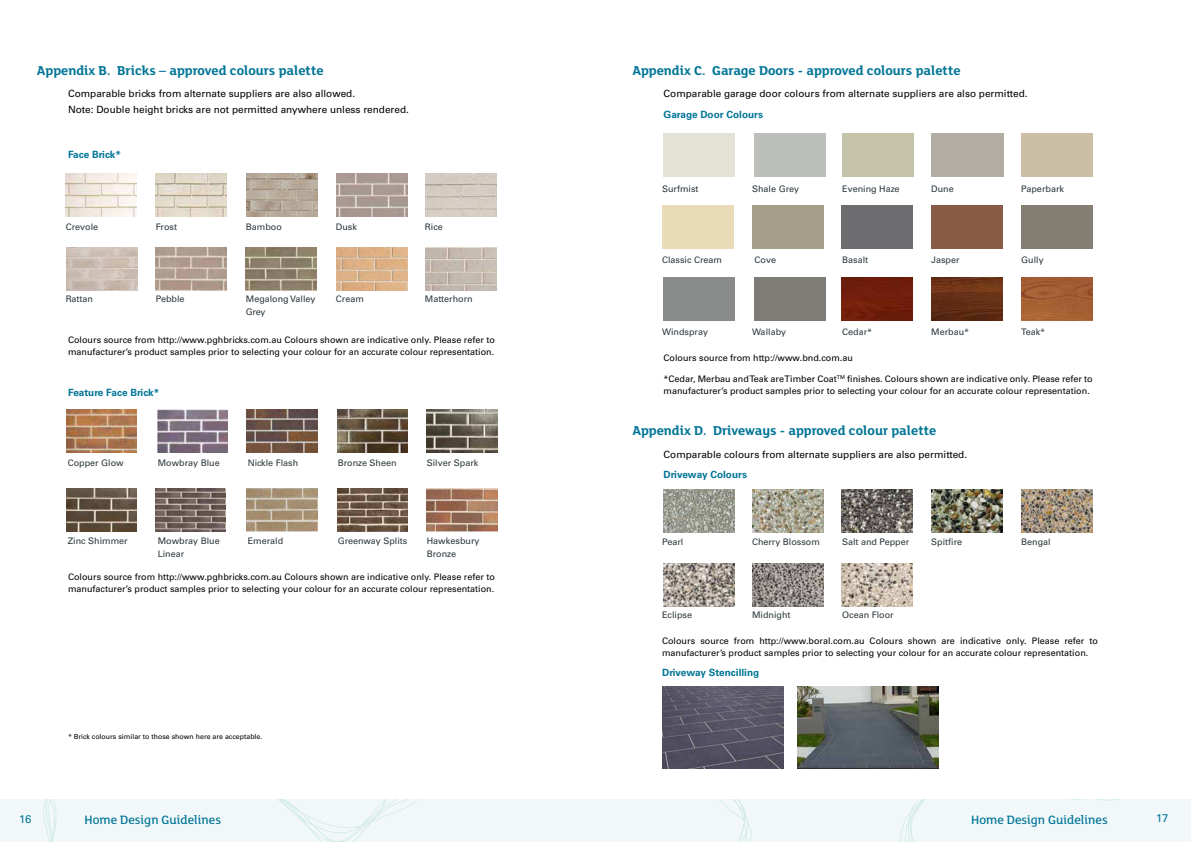
<style>
.page{position:relative;width:1191px;height:842px;background:#fff}
.page>*{position:absolute;margin:0;border:0;box-sizing:border-box;transform-origin:0 0}
.t1{font:700 14px "FS Lola";color:#007597}
.t2{font:500 13.2px "FS Lola";color:#007597}
.t3{font:11.2px "Univers LT Std";color:#007597}
.t4{font:10px/16px "Univers LT Std";color:#000}
.t5{font:700 10px "Univers LT Std";color:#007597}
.t6{font:9px/12px "Univers LT Std";color:#000}
.t7{font:9px "Univers LT Std";color:#2a363b}
.t8{font:7px "Univers LT Std";color:#000}
</style>
<div class="page">
<div style="left:0;top:799px;width:1191px;height:43px;background:#f2f8fa"></div>
<svg style="left:899px;top:799px;width:292px;height:43px"></svg>
<svg style="left:43px;top:799px;width:709px;height:43px"></svg>
<img style="left:66px;top:174px;width:71px;height:43px">
<img style="left:246px;top:174px;width:71px;height:43px">
<img style="left:156px;top:174px;width:71px;height:43px">
<img style="left:336px;top:174px;width:71px;height:43px">
<img style="left:245px;top:247px;width:71px;height:43px">
<img style="left:66px;top:247px;width:71px;height:43px">
<img style="left:425px;top:174px;width:71px;height:43px">
<img style="left:336px;top:247px;width:71px;height:43px">
<img style="left:425px;top:247px;width:71px;height:43px">
<img style="left:156px;top:247px;width:71px;height:43px">
<img style="left:66px;top:409px;width:71px;height:43px">
<img style="left:157px;top:410px;width:70px;height:42px">
<img style="left:337px;top:410px;width:70px;height:42px">
<img style="left:247px;top:410px;width:70px;height:42px">
<img style="left:427px;top:410px;width:70px;height:42px">
<img style="left:66px;top:488px;width:70px;height:43px">
<img style="left:156px;top:488px;width:70px;height:43px">
<img style="left:247px;top:488px;width:70px;height:43px">
<img style="left:337px;top:488px;width:70px;height:43px">
<img style="left:427px;top:488px;width:70px;height:43px">
<div style="left:931px;top:205px;width:71px;height:44px;background:#875b46"></div>
<img style="left:842px;top:277px;width:71px;height:43px">
<img style="left:931px;top:277px;width:71px;height:43px">
<img style="left:1021px;top:277px;width:71px;height:43px">
<img style="left:663px;top:489px;width:71px;height:43px">
<img style="left:663px;top:563px;width:71px;height:43px">
<img style="left:931px;top:489px;width:71px;height:43px">
<img style="left:1021px;top:489px;width:71px;height:43px">
<img style="left:752px;top:489px;width:71px;height:43px">
<img style="left:752px;top:563px;width:71px;height:43px">
<img style="left:842px;top:489px;width:71px;height:43px">
<img style="left:842px;top:563px;width:71px;height:43px">
<img style="left:662px;top:686px;width:121px;height:82px">
<img style="left:797px;top:686px;width:141px;height:82px">
<h1 class="t1" style="left:37px;top:61px;width:288px">Appendix B. Bricks – approved colours palette</h1>
<p class="t4" style="left:68px;top:86px;width:342px">Comparable bricks from alternate suppliers are also allowed.<br>Note: Double height bricks are not permitted anywhere unless rendered.</p>
<p class="t5" style="left:68px;top:149px;width:54px">Face Brick*</p>
<p class="t7" style="left:66px;top:222px;width:34px">Crevole</p>
<p class="t7" style="left:156px;top:222px;width:23px">Frost</p>
<p class="t7" style="left:246px;top:222px;width:38px">Bamboo</p>
<p class="t7" style="left:336px;top:222px;width:22px">Dusk</p>
<p class="t7" style="left:425px;top:222px;width:20px">Rice</p>
<p class="t7" style="left:66px;top:294px;width:29px">Rattan</p>
<p class="t7" style="left:156px;top:294px;width:30px">Pebble</p>
<p class="t7" style="left:246px;top:294px;width:71px">Megalong Valley</p>
<p class="t7" style="left:336px;top:294px;width:30px">Cream</p>
<p class="t7" style="left:425px;top:294px;width:49px">Matterhorn</p>
<p class="t7" style="left:246px;top:307px;width:21px">Grey</p>
<p class="t6" style="left:68px;top:333px;width:428px">Colours source from http://www.pghbricks.com.au Colours shown are indicative only. Please refer to manufacturer’s product samples prior to selecting your colour for an accurate colour representation.</p>
<p class="t5" style="left:68px;top:386px;width:93px">Feature Face Brick*</p>
<p class="t7" style="left:68px;top:458px;width:58px">Copper Glow</p>
<p class="t7" style="left:158px;top:458px;width:64px">Mowbray Blue</p>
<p class="t7" style="left:248px;top:458px;width:52px">Nickle Flash</p>
<p class="t7" style="left:338px;top:458px;width:60px">Bronze Sheen</p>
<p class="t7" style="left:427px;top:458px;width:53px">Silver Spark</p>
<p class="t7" style="left:68px;top:535px;width:62px">Zinc Shimmer</p>
<p class="t7" style="left:158px;top:535px;width:64px">Mowbray Blue</p>
<p class="t7" style="left:248px;top:535px;width:37px">Emerald</p>
<p class="t7" style="left:338px;top:535px;width:71px">Greenway Splits</p>
<p class="t7" style="left:427px;top:535px;width:54px">Hawkesbury</p>
<p class="t7" style="left:158px;top:548px;width:28px">Linear</p>
<p class="t7" style="left:427px;top:548px;width:31px">Bronze</p>
<p class="t6" style="left:68px;top:571px;width:428px">Colours source from http://www.pghbricks.com.au Colours shown are indicative only. Please refer to manufacturer’s product samples prior to selecting your colour for an accurate colour representation.</p>
<p class="t8" style="left:68px;top:733px;width:196px">* Brick colours similar to those shown here are acceptable.</p>
<h1 class="t1" style="left:632px;top:61px;width:330px">Appendix C. Garage Doors - approved colours palette</h1>
<p class="t4" style="left:663px;top:86px;width:365px">Comparable garage door colours from alternate suppliers are also permitted.</p>
<p class="t5" style="left:663px;top:108px;width:101px">Garage Door Colours</p>
<p class="t7" style="left:662px;top:183px;width:38px">Surfmist</p>
<p class="t7" style="left:752px;top:183px;width:49px">Shale Grey</p>
<p class="t7" style="left:842px;top:183px;width:59px">Evening Haze</p>
<p class="t7" style="left:931px;top:183px;width:24px">Dune</p>
<p class="t7" style="left:1021px;top:183px;width:44px">Paperbark</p>
<p class="t7" style="left:662px;top:255px;width:62px">Classic Cream</p>
<p class="t7" style="left:754px;top:255px;width:23px">Cove</p>
<p class="t7" style="left:842px;top:255px;width:28px">Basalt</p>
<p class="t7" style="left:931px;top:255px;width:30px">Jasper</p>
<p class="t7" style="left:1021px;top:255px;width:24px">Gully</p>
<p class="t7" style="left:662px;top:326px;width:48px">Windspray</p>
<p class="t7" style="left:752px;top:326px;width:36px">Wallaby</p>
<p class="t7" style="left:842px;top:326px;width:32px">Cedar*</p>
<p class="t7" style="left:931px;top:326px;width:40px">Merbau*</p>
<p class="t7" style="left:1021px;top:326px;width:25px">Teak*</p>
<p class="t6" style="left:663px;top:352px;width:191px">Colours source from http://www.bnd.com.au</p>
<p class="t6" style="left:663px;top:373px;width:430px">*Cedar, Merbau and Teak are Timber Coat<sup>TM</sup> finishes. Colours shown are indicative only. Please refer to manufacturer’s product samples prior to selecting your colour for an accurate colour representation.</p>
<h1 class="t1" style="left:632px;top:421px;width:305px">Appendix D. Driveways - approved colour palette</h1>
<p class="t4" style="left:663px;top:446px;width:305px">Comparable colours from alternate suppliers are also permitted.</p>
<p class="t5" style="left:663px;top:469px;width:85px">Driveway Colours</p>
<p class="t7" style="left:662px;top:537px;width:23px">Pearl</p>
<p class="t7" style="left:752px;top:537px;width:69px">Cherry Blossom</p>
<p class="t7" style="left:842px;top:537px;width:69px">Salt and Pepper</p>
<p class="t7" style="left:931px;top:537px;width:33px">Spitfire</p>
<p class="t7" style="left:1021px;top:537px;width:31px">Bengal</p>
<p class="t7" style="left:662px;top:610px;width:32px">Eclipse</p>
<p class="t7" style="left:752px;top:610px;width:40px">Midnight</p>
<p class="t7" style="left:842px;top:610px;width:53px">Ocean Floor</p>
<p class="t6" style="left:662px;top:635px;width:437px">Colours source from http://www.boral.com.au Colours shown are indicative only. Please refer to manufacturer’s product samples prior to selecting your colour for an accurate colour representation.</p>
<p class="t5" style="left:662px;top:667px;width:99px">Driveway Stencilling</p>
<p class="t3" style="left:19px;top:812px;width:14px">16</p>
<h2 class="t2" style="left:85px;top:811px;width:138px">Home Design Guidelines</h2>
<h2 class="t2" style="left:971px;top:811px;width:138px">Home Design Guidelines</h2>
<p class="t3" style="left:1156px;top:811px;width:14px">17</p>
</div>
